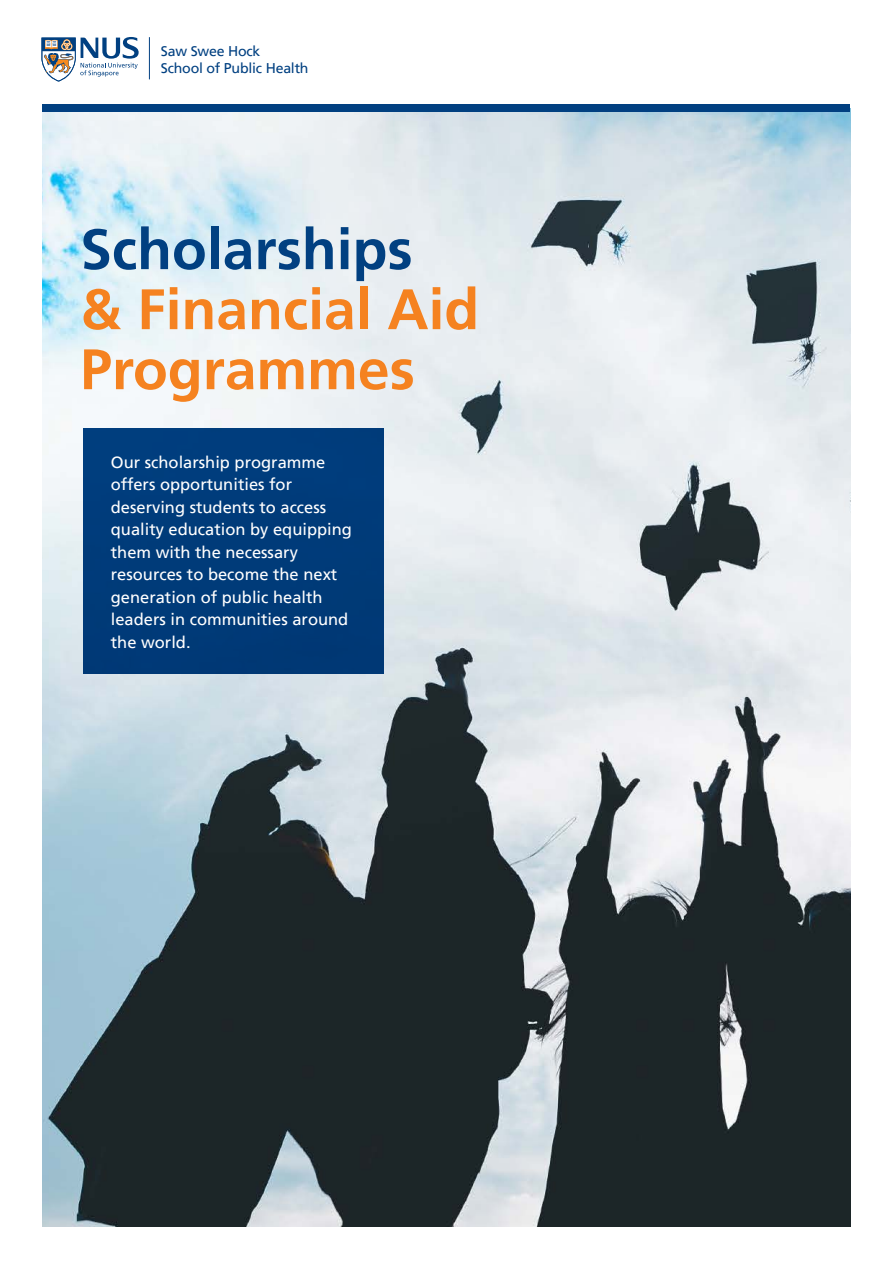
<style>
.page{position:relative;width:893px;height:1263px;background:#fff}
.page>*{position:absolute;margin:0;border:0;box-sizing:border-box;transform-origin:0 0}
.t1{font:700 57px/60px "Frutiger LT";color:#f58220}
.t2{font:700 57px "Frutiger LT";color:#014081}
.t3{font:16.5px/22.5px "Frutiger LT";color:#fff}
.t4{font:14.1px/17px "Frutiger LT";letter-spacing:-.015em;color:#014081}
</style>
<div class="page">
<img style="left:43px;top:112px;width:807px;height:1114px">
<svg style="left:41px;top:37px;width:98px;height:45px"></svg>
<hr style="left:149px;top:37px;width:1px;height:42px;background:#014081">
<div style="left:43px;top:104px;width:807px;height:8px;background:#014081"></div>
<div style="left:83px;top:428px;width:301px;height:245px;background:#003b79"></div>
<p class="t4" style="left:161px;top:42px;width:149px">Saw Swee Hock<br>School of Public Health</p>
<h1 class="t2" style="left:80px;top:216px;width:334px">Scholarships</h1>
<h1 class="t1" style="left:80px;top:280px;width:401px">&amp; Financial Aid<br>Programmes</h1>
<p class="t3" style="left:111px;top:451px;width:243px">Our scholarship programme offers opportunities for deserving students to access quality education by equipping them with the necessary resources to become the next generation of public health leaders in communities around the world.</p>
</div>
